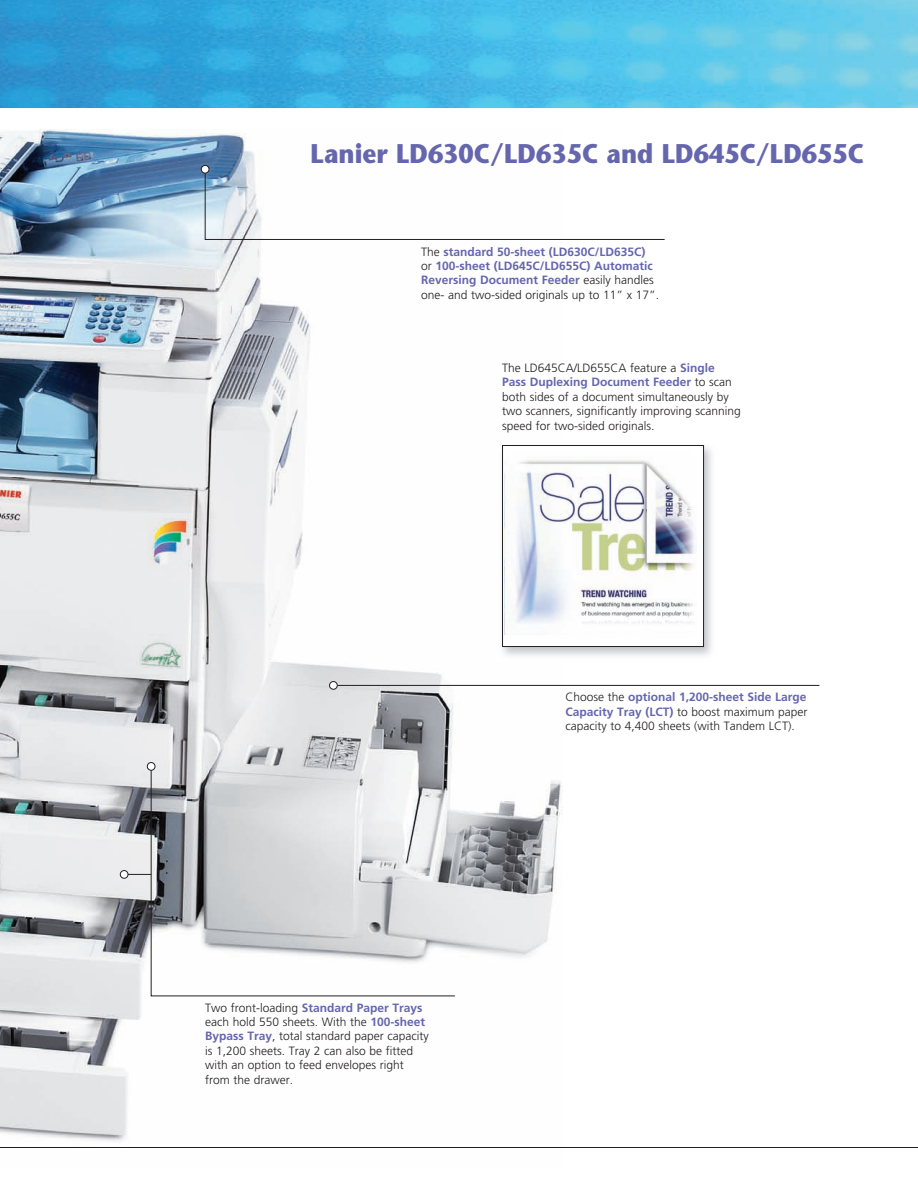
<style>
.page{position:relative;width:918px;height:1188px;background:#fff}
.page>*{position:absolute;margin:0;border:0;box-sizing:border-box;transform-origin:0 0}
.t1{font:700 27px "Stone Sans Std";color:#6566ae;scale:.9 1}
.t2{font:300 12px/14.4px "Frutiger LT Std";color:#231f20}
.t3{font:700 12px/14.4px "Frutiger LT Std";color:#6566ae}
.s1{font-weight:300;color:#231f20}
.s2{font-weight:700;color:#6566ae}
</style>
<div class="page">
<img style="left:0;top:129px;width:562px;height:1012px">
<hr style="left:0;top:1147px;width:918px;height:1px;background:#231f20">
<img style="left:0;top:0;width:918px;height:108px">
<img style="left:497px;top:445px;width:215px;height:216px">
<div style="left:503px;top:446px;width:201px;height:201px;background:#fff"></div>
<div style="left:502px;top:445px;width:202px;height:202px;border:1px solid #231f20"></div>
<svg style="left:128px;top:874px;width:23px;height:1px"></svg>
<div style="left:120px;top:871px;width:8px;height:7px;background:#fff;border-radius:50%"></div>
<div style="left:120px;top:870px;width:8px;height:8px;border:1px solid #231f20;border-radius:50%"></div>
<svg style="left:205px;top:169px;width:460px;height:71px"></svg>
<div style="left:201px;top:165px;width:8px;height:8px;background:#fff;border-radius:50%"></div>
<div style="left:201px;top:165px;width:8px;height:8px;border:1px solid #231f20;border-radius:50%"></div>
<hr style="left:333px;top:685px;width:486px;height:1px;background:#231f20">
<div style="left:330px;top:682px;width:7px;height:7px;background:#fff;border-radius:50%"></div>
<div style="left:329px;top:681px;width:8px;height:8px;border:1px solid #231f20;border-radius:50%"></div>
<svg style="left:151px;top:766px;width:304px;height:230px"></svg>
<div style="left:147px;top:763px;width:8px;height:7px;background:#fff;border-radius:50%"></div>
<div style="left:147px;top:762px;width:8px;height:8px;border:1px solid #231f20;border-radius:50%"></div>
<img style="left:505px;top:460px;width:191px;height:175px">
<h1 class="t1" style="left:311px;top:137px;width:616px">Lanier LD630C/LD635C and LD645C/LD655C</h1>
<p class="t3" style="left:421px;top:244px;width:240px"><span class="s1">The</span> standard 50-sheet (LD630C/LD635C)<br><span class="s1">or</span> 100-sheet (LD645C/LD655C) Automatic Reversing Document Feeder <span class="s1">easily handles one- and two-sided originals up to 11” x 17”.</span></p>
<p class="t2" style="left:502px;top:361px;width:240px">The LD645CA/LD655CA feature a <span class="s2">Single Pass Duplexing Document Feeder</span> to scan both sides of a document simultaneously by two scanners, significantly improving scanning speed for two-sided originals.</p>
<p class="t2" style="left:205px;top:1000px;width:225px">Two front-loading <span class="s2">Standard Paper Trays </span>each hold 550 sheets. With the <span class="s2">100-sheet Bypass Tray</span>, total standard paper capacity is 1,200 sheets. Tray 2 can also be fitted with an option to feed envelopes right from the drawer.</p>
<p class="t2" style="left:565px;top:690px;width:244px;text-align:justify">Choose the <span class="s2">optional 1,200-sheet Side Large Capacity Tray (LCT)</span> to boost maximum paper capacity to 4,400 sheets (with Tandem LCT).</p>
</div>
